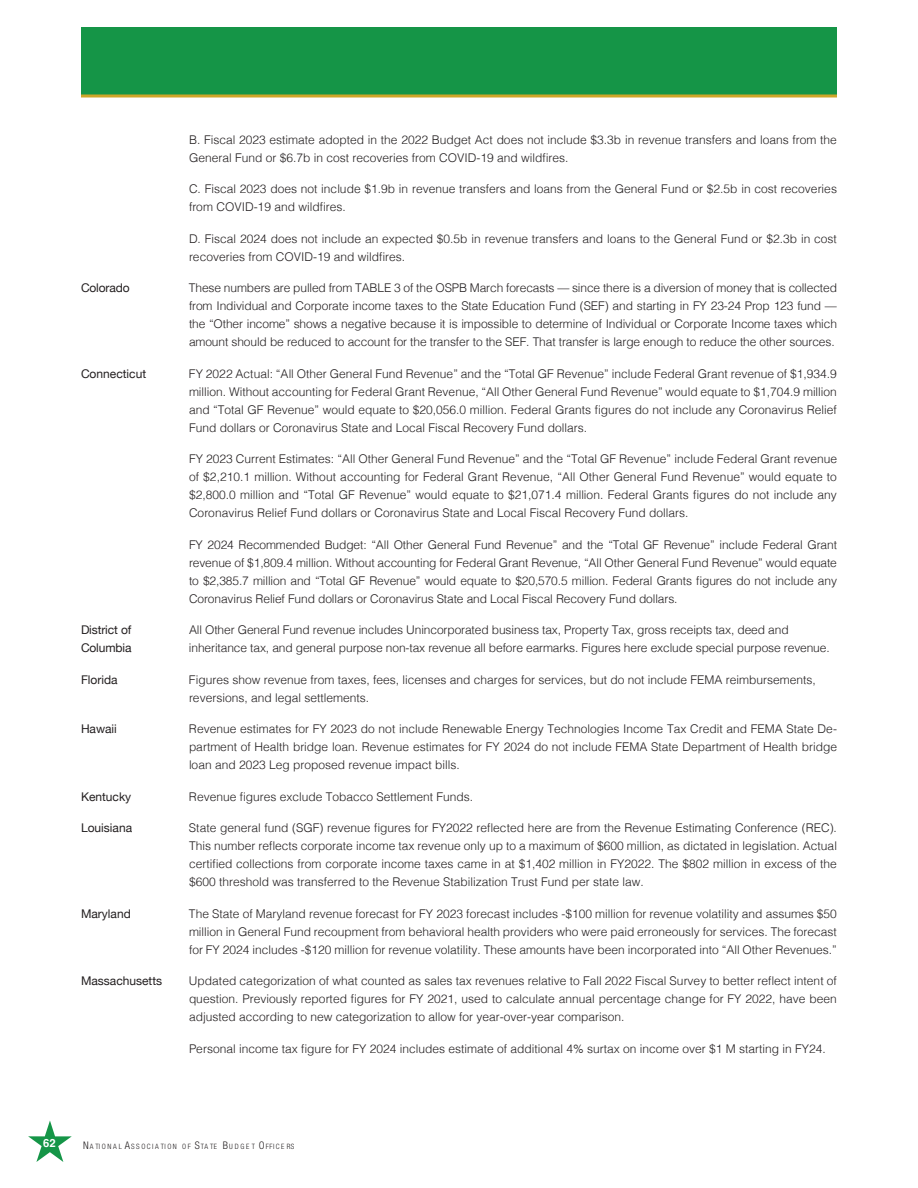
<style>
.page{position:relative;width:918px;height:1188px;background:#fff}
.page>*{position:absolute;margin:0;border:0;box-sizing:border-box;transform-origin:0 0}
.t1{font:300 12px/18px "Helvetica";color:#231f20;text-align:justify}
.t2{font:12px "Helvetica Neue";color:#231f20}
.t3{font:700 11.25px "Helvetica";color:#fff}
.t4{font:300 condensed 7.35px "Helvetica Neue";letter-spacing:.22em;color:#231f20}
.s1{font-size:10.5px}
</style>
<div class="page">
<div style="left:81px;top:27px;width:756px;height:67px;background:#159547"></div>
<svg style="left:81px;top:94px;width:756px;height:4px;background:#bcae47"></svg>
<svg style="left:28px;top:1120px;width:44px;height:42px"></svg>
<p class="t1" style="left:189px;top:130px;width:649px">B. Fiscal 2023 estimate adopted in the 2022 Budget Act does not include $3.3b in revenue transfers and loans from the<br>General Fund or $6.7b in cost recoveries from COVID-19 and wildfires.</p>
<p class="t1" style="left:189px;top:179px;width:650px">C. Fiscal 2023 does not include $1.9b in revenue transfers and loans from the General Fund or $2.5b in cost recoveries from COVID-19 and wildfires.</p>
<p class="t1" style="left:189px;top:229px;width:649px">D. Fiscal 2024 does not include an expected $0.5b in revenue transfers and loans to the General Fund or $2.3b in cost recoveries from COVID-19 and wildfires.</p>
<p class="t2" style="left:81px;top:279px;width:50px">Colorado</p>
<p class="t1" style="left:189px;top:278px;width:650px">These numbers are pulled from TABLE 3 of the OSPB March forecasts — since there is a diversion of money that is collected from Individual and Corporate income taxes to the State Education Fund (SEF) and starting in FY 23-24 Prop 123 fund — the “Other income” shows a negative because it is impossible to determine of Individual or Corporate Income taxes which amount should be reduced to account for the transfer to the SEF. That transfer is large enough to reduce the other sources.</p>
<p class="t2" style="left:81px;top:365px;width:67px">Connecticut</p>
<p class="t1" style="left:189px;top:364px;width:650px">FY 2022 Actual: “All Other General Fund Revenue” and the “Total GF Revenue” include Federal Grant revenue of $1,934.9 million. Without accounting for Federal Grant Revenue, “All Other General Fund Revenue” would equate to $1,704.9 million and “Total GF Revenue” would equate to $20,056.0 million. Federal Grants figures do not include any Coronavirus Relief Fund dollars or Coronavirus State and Local Fiscal Recovery Fund dollars.</p>
<p class="t1" style="left:189px;top:449px;width:650px">FY 2023 Current Estimates: “All Other General Fund Revenue” and the “Total GF Revenue” include Federal Grant revenue of $2,210.1 million. Without accounting for Federal Grant Revenue, “All Other General Fund Revenue” would equate to $2,800.0 million and “Total GF Revenue” would equate to $21,071.4 million. Federal Grants figures do not include any Coronavirus Relief Fund dollars or Coronavirus State and Local Fiscal Recovery Fund dollars.</p>
<p class="t1" style="left:189px;top:535px;width:650px">FY 2024 Recommended Budget: “All Other General Fund Revenue” and the “Total GF Revenue” include Federal Grant revenue of $1,809.4 million. Without accounting for Federal Grant Revenue, “All Other General Fund Revenue” would equate to $2,385.7 million and “Total GF Revenue” would equate to $20,570.5 million. Federal Grants figures do not include any Coronavirus Relief Fund dollars or Coronavirus State and Local Fiscal Recovery Fund dollars.</p>
<p class="t2" style="left:81px;top:621px;width:52px">District of</p>
<p class="t1" style="left:189px;top:620px;width:601px">All Other General Fund revenue includes Unincorporated business tax, Property Tax, gross receipts tax, deed and</p>
<p class="t2" style="left:81px;top:639px;width:52px">Columbia</p>
<p class="t1" style="left:189px;top:638px;width:642px">inheritance tax, and general purpose non-tax revenue all before earmarks. Figures here exclude special purpose revenue.</p>
<p class="t2" style="left:81px;top:671px;width:38px">Florida</p>
<p class="t1" style="left:189px;top:670px;width:628px">Figures show revenue from taxes, fees, licenses and charges for services, but do not include FEMA reimbursements, reversions, and legal settlements.</p>
<p class="t2" style="left:81px;top:720px;width:37px">Hawaii</p>
<p class="t1" style="left:189px;top:719px;width:650px">Revenue estimates for FY 2023 do not include Renewable Energy Technologies Income Tax Credit and FEMA State De&shy;partment of Health bridge loan. Revenue estimates for FY 2024 do not include FEMA State Department of Health bridge loan and 2023 Leg proposed revenue impact bills.</p>
<p class="t2" style="left:81px;top:788px;width:52px">Kentucky</p>
<p class="t1" style="left:189px;top:787px;width:286px">Revenue figures exclude Tobacco Settlement Funds.</p>
<p class="t2" style="left:81px;top:819px;width:53px">Louisiana</p>
<p class="t1" style="left:189px;top:818px;width:650px">State general fund (SGF) revenue figures for FY2022 reflected here are from the Revenue Estimating Conference (REC).<br>This number reflects corporate income tax revenue only up to a maximum of $600 million, as dictated in legislation. Actual certified collections from corporate income taxes came in at $1,402 million in FY2022. The $802 million in excess of the $600 threshold was transferred to the Revenue Stabilization Trust Fund per state law.</p>
<p class="t2" style="left:81px;top:905px;width:51px">Maryland</p>
<p class="t1" style="left:189px;top:904px;width:650px">The State of Maryland revenue forecast for FY 2023 forecast includes -$100 million for revenue volatility and assumes $50 million in General Fund recoupment from behavioral health providers who were paid erroneously for services. The forecast for FY 2024 includes -$120 million for revenue volatility. These amounts have been incorporated into “All Other Revenues.”</p>
<p class="t2" style="left:81px;top:972px;width:83px">Massachusetts</p>
<p class="t1" style="left:189px;top:971px;width:650px">Updated categorization of what counted as sales tax revenues relative to Fall 2022 Fiscal Survey to better reflect intent of question. Previously reported figures for FY 2021, used to calculate annual percentage change for FY 2022, have been adjusted according to new categorization to allow for year-over-year comparison.</p>
<p class="t1" style="left:189px;top:1039px;width:638px">Personal income tax figure for FY 2024 includes estimate of additional 4% surtax on income over $1 M starting in FY24.</p>
<p class="t3" style="left:43px;top:1136px;width:14px">62</p>
<p class="t4" style="left:83px;top:1142px;width:213px"><span class="s1">N</span>ATION AL <span class="s1">A</span>SSOCIATION OF <span class="s1">S</span>TATE <span class="s1">B</span>UDGET <span class="s1">O</span>FFICERS</p>
</div>
